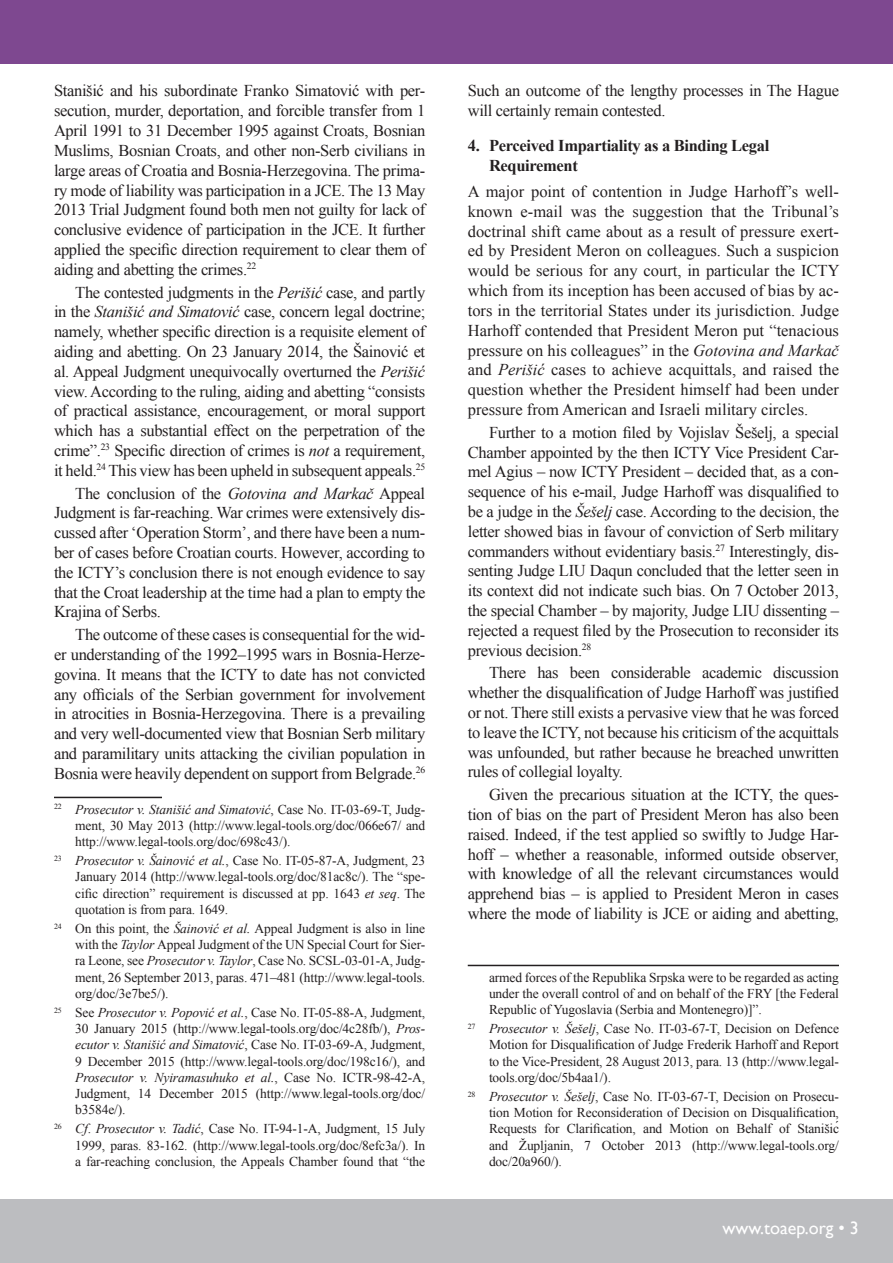
<style>
.page{position:relative;width:893px;height:1263px;background:#fff}
.page>*{position:absolute;margin:0;border:0;box-sizing:border-box;transform-origin:0 0}
.t1{font:18px "Gill Sans";color:#fff}
.Second_Paragraph{font:16.5px/19.8px "Times New Roman";letter-spacing:-.02em;color:#231f20;text-align:justify}
.Para_first{font:16.5px/19.8px "Times New Roman";letter-spacing:-.02em;color:#231f20;text-align:justify}
.Heading_1{font:700 16.5px/19.8px "Times New Roman";letter-spacing:-.02em;color:#231f20}
.FICHL_PB_Footnote{font:13.5px/16.2px "Times New Roman";letter-spacing:-.01em;color:#231f20;text-align:justify}
.s1{font-style:italic}
</style>
<div class="page">
<div style="left:0;top:1199px;width:893px;height:64px;background:#bcbdc0"></div>
<div style="left:0;top:0;width:893px;height:64px;background:#7e4890"></div>
<hr style="left:54px;top:797px;width:108px;height:1px;background:#231f20">
<hr style="left:468px;top:965px;width:371px;height:1px;background:#231f20">
<p class="Para_first" style="left:54px;top:81px;width:373px">Stanišić and his subordinate Franko Simatović with per&shy;secution, murder, deportation, and forcible transfer from 1<br>April 1991 to 31 December 1995 against Croats, Bosnian Muslims, Bosnian Croats, and other non-Serb civilians in large areas of Croatia and Bosnia-Herzegovina. The prima&shy;ry mode of liability was participation in a JCE. The 13 May 2013 Trial Judgment found both men not guilty for lack of conclusive evidence of participation in the JCE. It further applied the specific direction requirement to clear them of aiding and abetting the crimes.<sup>22</sup></p>
<p class="Second_Paragraph" style="left:54px;top:282px;width:373px;text-indent:21px">The contested judgments in the <span class="s1">Perišić</span> case, and partly in the <span class="s1">Stanišić and Simatović</span> case, concern legal doctrine; namely, whether specific direction is a requisite element of aiding and abetting. On 23 January 2014, the Šainović et al. Appeal Judgment unequivocally overturned the <span class="s1">Perišić </span>view. According to the ruling, aiding and abetting “consists of practical assistance, encouragement, or moral support which has a substantial effect on the perpetration of the crime”.<sup>23</sup> Specific direction of crimes is <span class="s1">not</span> a requirement, it held.<sup>24</sup> This view has been upheld in subsequent appeals.<sup>25</sup></p>
<p class="Second_Paragraph" style="left:54px;top:483px;width:373px;text-indent:21px">The conclusion of the <span class="s1">Gotovina and Markač</span> Appeal Judgment is far-reaching. War crimes were extensively dis&shy;cussed after ‘Operation Storm’, and there have been a num&shy;ber of cases before Croatian courts. However, according to the ICTY’s conclusion there is not enough evidence to say that the Croat leadership at the time had a plan to empty the Krajina of Serbs.</p>
<p class="Second_Paragraph" style="left:54px;top:624px;width:373px;text-indent:21px">The outcome of these cases is consequential for the wid&shy;er understanding of the 1992–1995 wars in Bosnia-Herze&shy;govina. It means that the ICTY to date has not convicted any officials of the Serbian government for involvement in atrocities in Bosnia-Herzegovina. There is a prevailing and very well-documented view that Bosnian Serb military and paramilitary units attacking the civilian population in Bosnia were heavily dependent on support from Belgrade.<sup>26</sup></p>
<p class="FICHL_PB_Footnote" style="left:75px;top:801px;width:351px;text-indent:-21px"><sup>22</sup> <span class="s1">Prosecutor v. Stanišić and Simatović</span>, Case No. IT-03-69-T, Judg&shy;ment, 30 May 2013 (http://www.legal-tools.org/doc/066e67/ and http://www.legal-tools.org/doc/698c43/).</p>
<p class="FICHL_PB_Footnote" style="left:75px;top:852px;width:351px;text-indent:-21px"><sup>23</sup> <span class="s1">Prosecutor v. Šainović et al.</span>, Case No. IT-05-87-A, Judgment, 23<br>January 2014 (http://www.legal-tools.org/doc/81ac8c/). The “spe&shy;cific direction” requirement is discussed at pp. 1643 <span class="s1">et seq</span>. The quotation is from para. 1649.</p>
<p class="FICHL_PB_Footnote" style="left:75px;top:920px;width:351px;text-indent:-21px"><sup>24</sup> On this point, the <span class="s1">Šainović et al.</span> Appeal Judgment is also in line with the <span class="s1">Taylor</span> Appeal Judgment of the UN Special Court for Sier&shy;ra Leone, see <span class="s1">Prosecutor v. Taylor</span>, Case No. SCSL-03-01-A, Judg&shy;ment, 26 September 2013, paras. 471–481 (http://www.legal-tools. org/doc/3e7be5/).</p>
<p class="FICHL_PB_Footnote" style="left:75px;top:1004px;width:351px;text-indent:-21px"><sup>25</sup> See <span class="s1">Prosecutor v. Popović et al.</span>, Case No. IT-05-88-A, Judgment, 30 January 2015 (http://www.legal-tools.org/doc/4c28fb/), <span class="s1">Pros&shy;ecutor v. Stanišić and Simatović</span>, Case No. IT-03-69-A, Judgment, 9 December 2015 (http://www.legal-tools.org/doc/198c16/), and <span class="s1">Prosecutor v. Nyiramasuhuko et al.</span>, Case No. ICTR-98-42-A, Judgment, 14 December 2015 (http://www.legal-tools.org/doc/ b3584e/).</p>
<p class="FICHL_PB_Footnote" style="left:75px;top:1121px;width:351px;text-indent:-21px"><sup>26</sup> <span class="s1">Cf</span>. <span class="s1">Prosecutor v. Tadić</span>, Case No. IT-94-1-A, Judgment, 15 July 1999, paras. 83-162. (http://www.legal-tools.org/doc/8efc3a/). In a far-reaching conclusion, the Appeals Chamber found that “the</p>
<p class="Para_first" style="left:468px;top:81px;width:373px">Such an outcome of the lengthy processes in The Hague will certainly remain contested.</p>
<p class="Heading_1" style="left:489px;top:135px;width:282px;text-indent:-21px">4. Perceived Impartiality as a Binding Legal<br>Requirement</p>
<p class="Para_first" style="left:468px;top:181px;width:373px">A major point of contention in Judge Harhoff’s well&shy;known e-mail was the suggestion that the Tribunal’s doctrinal shift came about as a result of pressure exert&shy;ed by President Meron on colleagues. Such a suspicion would be serious for any court, in particular the ICTY which from its inception has been accused of bias by ac&shy;tors in the territorial States under its jurisdiction. Judge Harhoff contended that President Meron put “tenacious pressure on his colleagues” in the <span class="s1">Gotovina and Markač </span>and <span class="s1">Perišić</span> cases to achieve acquittals, and raised the question whether the President himself had been under pressure from American and Israeli military circles.</p>
<p class="Second_Paragraph" style="left:468px;top:422px;width:373px;text-indent:21px">Further to a motion filed by Vojislav Šešelj, a special Chamber appointed by the then ICTY Vice President Car&shy;mel Agius – now ICTY President – decided that, as a con&shy;sequence of his e-mail, Judge Harhoff was disqualified to be a judge in the <span class="s1">Šešelj</span> case. According to the decision, the letter showed bias in favour of conviction of Serb military commanders without evidentiary basis.<sup>27</sup> Interestingly, dis&shy;senting Judge LIU Daqun concluded that the letter seen in its context did not indicate such bias. On 7 October 2013, the special Chamber – by majority, Judge LIU dissenting – rejected a request filed by the Prosecution to reconsider its previous decision.<sup>28</sup></p>
<p class="Second_Paragraph" style="left:468px;top:663px;width:373px;text-indent:21px">There has been considerable academic discussion whether the disqualification of Judge Harhoff was justified or not. There still exists a pervasive view that he was forced to leave the ICTY, not because his criticism of the acquittals was unfounded, but rather because he breached unwritten rules of collegial loyalty.</p>
<p class="Second_Paragraph" style="left:468px;top:784px;width:373px;text-indent:21px">Given the precarious situation at the ICTY, the ques&shy;tion of bias on the part of President Meron has also been raised. Indeed, if the test applied so swiftly to Judge Har&shy;hoff – whether a reasonable, informed outside observer, with knowledge of all the relevant circumstances would apprehend bias – is applied to President Meron in cases where the mode of liability is JCE or aiding and abetting,</p>
<p class="FICHL_PB_Footnote" style="left:489px;top:969px;width:351px">armed forces of the Republika Srpska were to be regarded as acting under the overall control of and on behalf of the FRY [the Federal Republic of Yugoslavia (Serbia and Montenegro)]”.</p>
<p class="FICHL_PB_Footnote" style="left:489px;top:1020px;width:351px;text-indent:-21px"><sup>27</sup> <span class="s1">Prosecutor v. Šešelj</span>, Case No. IT-03-67-T, Decision on Defence Motion for Disqualification of Judge Frederik Harhoff and Report to the Vice-President, 28 August 2013, para. 13 (http://www.legal&shy;tools.org/doc/5b4aa1/).</p>
<p class="FICHL_PB_Footnote" style="left:489px;top:1088px;width:354px;text-align:left;text-indent:-21px"><sup>28</sup> <span class="s1">Prosecutor v. Šešelj</span>, Case No. IT-03-67-T, Decision on Prosecu&shy;tion Motion for Reconsideration of Decision on Disqualification, Requests for Clarification, and Motion on Behalf of Stanišić and Župljanin, 7 October 2013 (http://www.legal-tools.org/ doc/20a960/).</p>
<p class="t1" style="left:722px;top:1218px;width:138px">www.toaep.org • 3</p>
</div>
